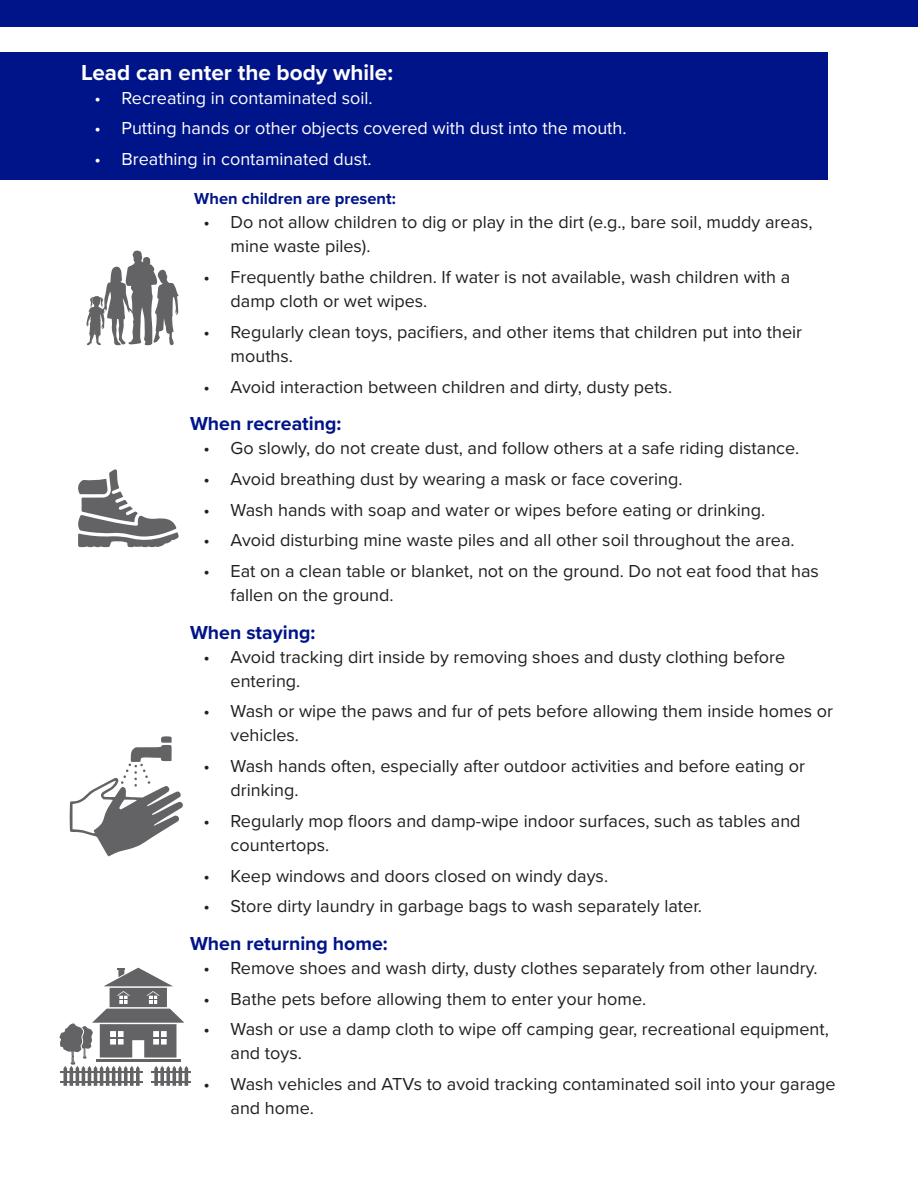
<style>
.page{position:relative;width:918px;height:1188px;background:#fff}
.page>*{position:absolute;margin:0;border:0;box-sizing:border-box;transform-origin:0 0}
.t1{font:700 22.5px "Proxima Nova";color:#fff}
.t2{font:700 19.5px "Proxima Nova";color:#001489}
.t3{font:18px/24px "Proxima Nova";color:#231f20}
.t4{font:18px "Proxima Nova";color:#fff}
.t5{font:700 16.5px "Proxima Nova";color:#001489}
</style>
<div class="page">
<div style="left:0;top:52px;width:827px;height:127px;background:#001489"></div>
<div style="left:0;top:0;width:918px;height:27px;background:#001489"></div>
<svg style="left:86px;top:251px;width:93px;height:95px"></svg>
<svg style="left:70px;top:736px;width:113px;height:120px"></svg>
<hr style="left:151px;top:1081px;width:39px;height:2px;background:#636366">
<hr style="left:151px;top:1071px;width:39px;height:2px;background:#636366">
<svg style="left:59px;top:968px;width:129px;height:118px"></svg>
<svg style="left:78px;top:469px;width:101px;height:79px"></svg>
<p class="t1" style="left:81px;top:55px;width:314px">Lead can enter the body while:</p>
<p class="t4" style="left:94px;top:84px;width:280px">• Recreating in contaminated soil.</p>
<p class="t4" style="left:94px;top:115px;width:534px">• Putting hands or other objects covered with dust into the mouth.</p>
<p class="t4" style="left:94px;top:146px;width:279px">• Breathing in contaminated dust.</p>
<p class="t5" style="left:194px;top:186px;width:203px">When children are present:</p>
<p class="t3" style="left:231px;top:210px;width:584px;text-indent:-27px">• Do not allow children to dig or play in the dirt (e.g., bare soil, muddy areas, mine waste piles).</p>
<p class="t3" style="left:231px;top:264px;width:561px;text-indent:-27px">• Frequently bathe children. If water is not available, wash children with a damp cloth or wet wipes.</p>
<p class="t3" style="left:231px;top:319px;width:573px;text-indent:-27px">• Regularly clean toys, pacifiers, and other items that children put into their mouths.</p>
<p class="t3" style="left:204px;top:374px;width:470px">• Avoid interaction between children and dirty, dusty pets.</p>
<p class="t2" style="left:190px;top:409px;width:153px">When recreating:</p>
<p class="t3" style="left:204px;top:435px;width:597px">• Go slowly, do not create dust, and follow others at a safe riding distance.</p>
<p class="t3" style="left:204px;top:466px;width:480px">• Avoid breathing dust by wearing a mask or face covering.</p>
<p class="t3" style="left:204px;top:497px;width:563px">• Wash hands with soap and water or wipes before eating or drinking.</p>
<p class="t3" style="left:204px;top:528px;width:593px">• Avoid disturbing mine waste piles and all other soil throughout the area.</p>
<p class="t3" style="left:231px;top:558px;width:590px;text-indent:-27px">• Eat on a clean table or blanket, not on the ground. Do not eat food that has fallen on the ground.</p>
<p class="t2" style="left:190px;top:618px;width:127px">When staying:</p>
<p class="t3" style="left:231px;top:644px;width:556px;text-indent:-27px">• Avoid tracking dirt inside by removing shoes and dusty clothing before entering.</p>
<p class="t3" style="left:231px;top:699px;width:604px;text-indent:-27px">• Wash or wipe the paws and fur of pets before allowing them inside homes or vehicles.</p>
<p class="t3" style="left:231px;top:753px;width:576px;text-indent:-27px">• Wash hands often, especially after outdoor activities and before eating or drinking.</p>
<p class="t3" style="left:231px;top:808px;width:572px;text-indent:-27px">• Regularly mop floors and damp-wipe indoor surfaces, such as tables and countertops.</p>
<p class="t3" style="left:204px;top:863px;width:406px">• Keep windows and doors closed on windy days.</p>
<p class="t3" style="left:204px;top:894px;width:500px">• Store dirty laundry in garbage bags to wash separately later.</p>
<p class="t2" style="left:190px;top:929px;width:199px">When returning home:</p>
<p class="t3" style="left:204px;top:955px;width:616px">• Remove shoes and wash dirty, dusty clothes separately from other laundry.</p>
<p class="t3" style="left:204px;top:986px;width:444px">• Bathe pets before allowing them to enter your home.</p>
<p class="t3" style="left:231px;top:1017px;width:600px;text-indent:-27px">• Wash or use a damp cloth to wipe off camping gear, recreational equipment, and toys.</p>
<p class="t3" style="left:231px;top:1071px;width:607px;text-indent:-27px">• Wash vehicles and ATVs to avoid tracking contaminated soil into your garage and home.</p>
</div>
